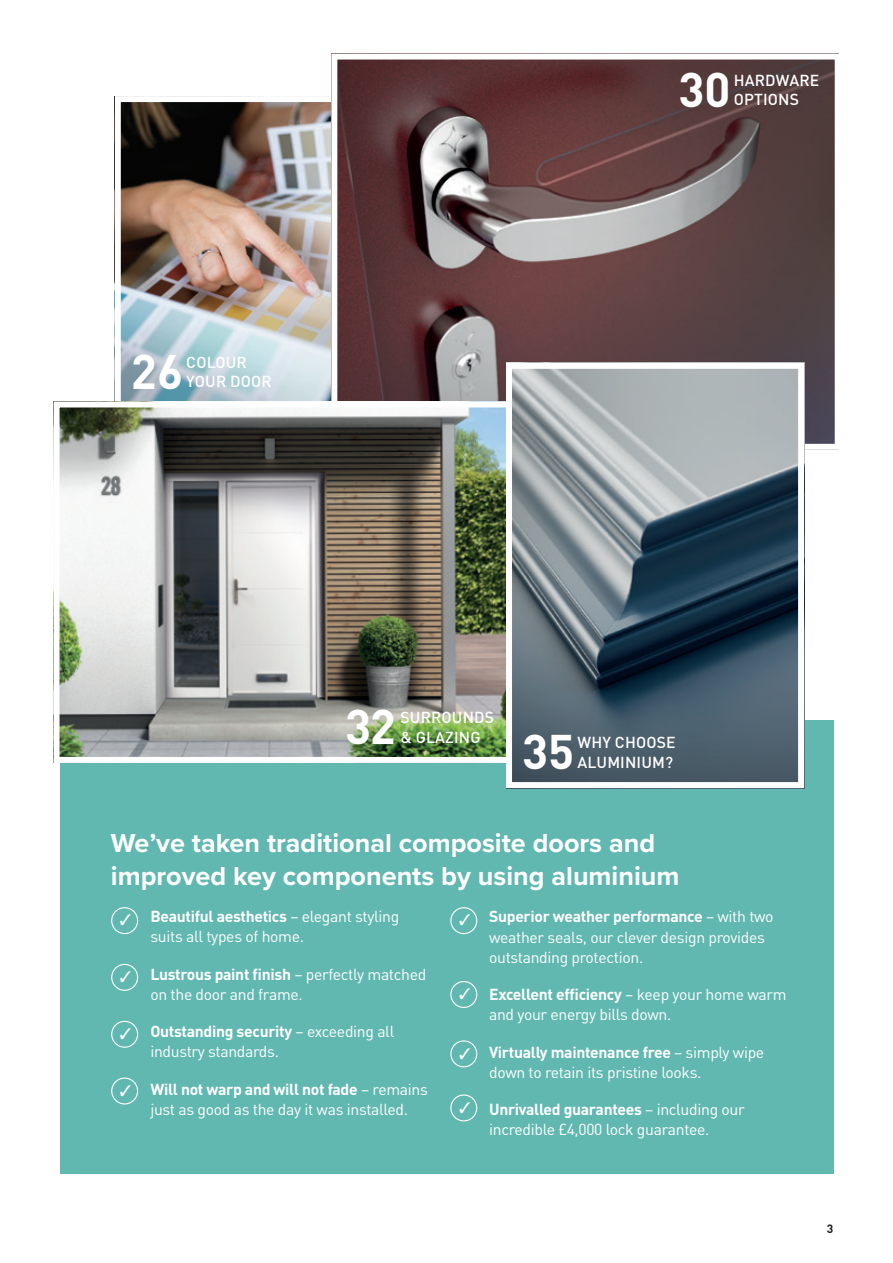
<style>
.page{position:relative;width:893px;height:1263px;background:#fff}
.page>*{position:absolute;margin:0;border:0;box-sizing:border-box;transform-origin:0 0}
.t1{font:700 48px "DIN Pro";color:#fff}
.t2{font:700 27px/32.4px "Proxima Nova";color:#fff}
.t3{font:15.75px/20.2px "DIN Pro";letter-spacing:-.02em;color:#fff}
.t4{font:500 15.75px/19.5px "DIN Pro";letter-spacing:.01em;color:#fff}
.t5{font:700 12px "DIN Pro";color:#231f20}
.s1{font-weight:700}
</style>
<div class="page">
<img style="left:122px;top:103px;width:209px;height:298px">
<div style="left:115px;top:96px;width:321px;height:326px;border:6px solid #fff"></div>
<img style="left:338px;top:61px;width:496px;height:382px">
<div style="left:331px;top:54px;width:510px;height:396px;border:6px solid #fff"></div>
<div style="left:60px;top:720px;width:773px;height:454px;background:#61b8b1"></div>
<img style="left:61px;top:408px;width:445px;height:348px">
<div style="left:54px;top:401px;width:516px;height:362px;border:6px solid #fff"></div>
<img style="left:513px;top:370px;width:284px;height:411px">
<div style="left:506px;top:363px;width:298px;height:425px;border:6px solid #fff"></div>
<div style="left:111px;top:907px;width:27px;height:27px;border:1px solid #fff;border-radius:50%"></div>
<div style="left:111px;top:964px;width:27px;height:27px;border:1px solid #fff;border-radius:50%"></div>
<div style="left:111px;top:1021px;width:27px;height:27px;border:1px solid #fff;border-radius:50%"></div>
<div style="left:111px;top:1077px;width:27px;height:27px;border:1px solid #fff;border-radius:50%"></div>
<div style="left:450px;top:907px;width:27px;height:27px;border:1px solid #fff;border-radius:50%"></div>
<div style="left:450px;top:981px;width:27px;height:27px;border:1px solid #fff;border-radius:50%"></div>
<div style="left:450px;top:1040px;width:27px;height:27px;border:1px solid #fff;border-radius:50%"></div>
<div style="left:450px;top:1094px;width:27px;height:27px;border:1px solid #fff;border-radius:50%"></div>
<h1 class="t1" style="left:131px;top:339px;width:54px">26</h1>
<p class="t4" style="left:186px;top:351px;width:87px">COLOUR<br>YOUR DOOR</p>
<h1 class="t1" style="left:678px;top:57px;width:54px">30</h1>
<p class="t4" style="left:734px;top:70px;width:87px">HARDWARE<br>OPTIONS</p>
<h1 class="t1" style="left:345px;top:694px;width:52px">32</h1>
<p class="t4" style="left:400px;top:707px;width:95px">SURROUNDS &amp; GLAZING</p>
<h1 class="t1" style="left:522px;top:719px;width:54px">35</h1>
<p class="t4" style="left:577px;top:732px;width:100px">WHY CHOOSE<br>ALUMINIUM?</p>
<h2 class="t2" style="left:111px;top:826px;width:570px">We’ve taken traditional composite doors and improved key components by using aluminium</h2>
<p class="t3" style="left:150px;top:905px;width:250px"><span class="s1">Beautiful aesthetics</span> – elegant styling suits all types of home.</p>
<p class="t3" style="left:150px;top:963px;width:277px"><span class="s1">Lustrous paint finish</span> – perfectly matched on the door and frame.</p>
<p class="t3" style="left:150px;top:1021px;width:245px"><span class="s1">Outstanding security</span> – exceeding all industry standards.</p>
<p class="t3" style="left:150px;top:1078px;width:279px"><span class="s1">Will not warp and will not fade</span> – remains just as good as the day it was installed.</p>
<p class="t3" style="left:489px;top:906px;width:286px"><span class="s1">Superior weather performance</span> – with two weather seals, our clever design provides outstanding protection.</p>
<p class="t3" style="left:489px;top:984px;width:299px"><span class="s1">Excellent efficiency</span> – keep your home warm and your energy bills down.</p>
<p class="t3" style="left:489px;top:1041px;width:277px"><span class="s1">Virtually maintenance free</span> – simply wipe down to retain its pristine looks.</p>
<p class="t3" style="left:489px;top:1099px;width:257px"><span class="s1">Unrivalled guarantees</span> – including our incredible £4,000 lock guarantee.</p>
<p class="t5" style="left:827px;top:1221px;width:8px">3</p>
</div>
